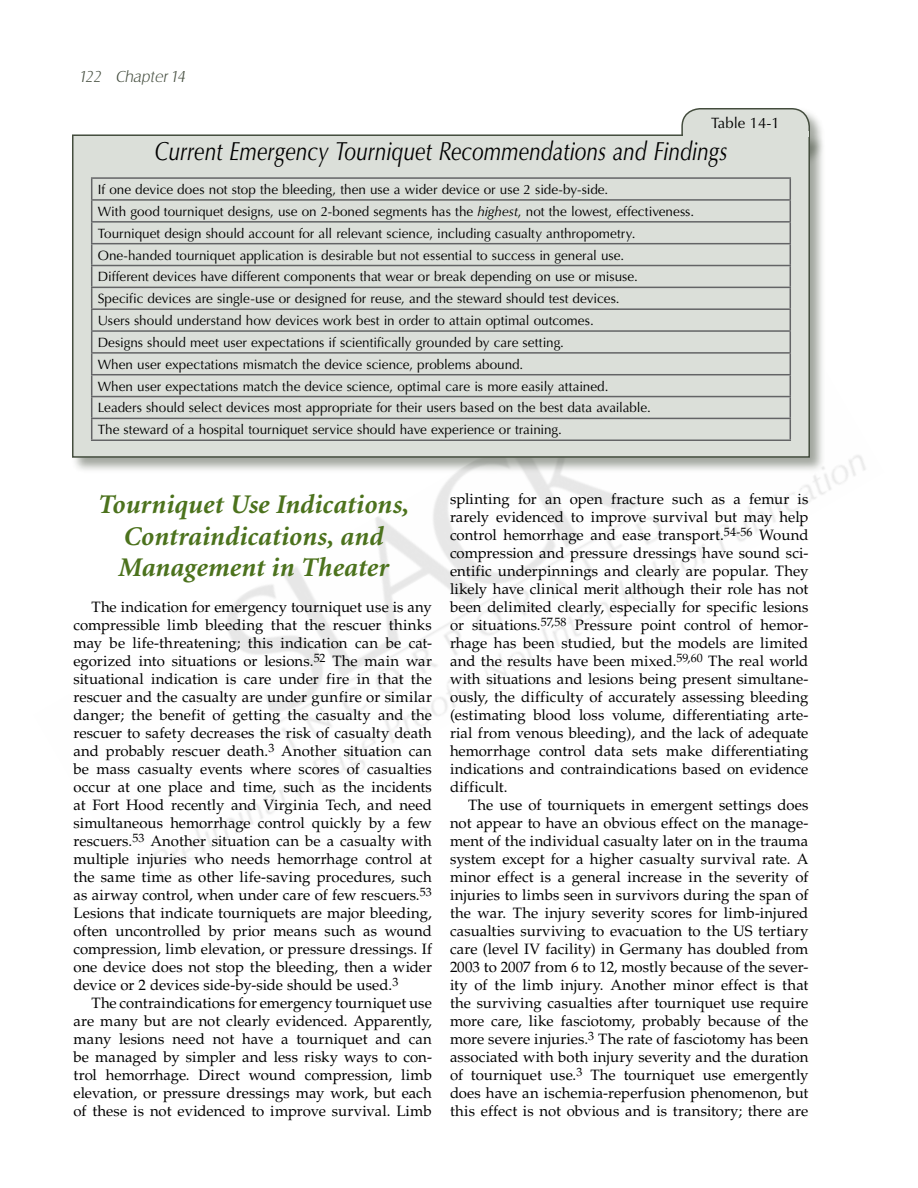
<style>
.page{position:relative;width:918px;height:1188px;background:#fff}
.page>*{position:absolute;margin:0;border:0;box-sizing:border-box;transform-origin:0 0}
.t1{font:italic 700 27px/31.5px "Minion";color:#4c721d;text-align:center}
.t2{font:italic 26.25px "Optima";color:#000;scale:.8 1}
.t3{font:16.5px "Castle Lt Ial";color:#444d3e}
.t4{font:15px/18px "Palatino";color:#000;text-align:justify}
.t5{font:15px "Optima";color:#000}
.t6{font:13.5px/21.9px "Optima";color:#000}
.s1{font-style:italic}
</style>
<div class="page">
<img style="left:153px;top:455px;width:713px;height:422px">
<div style="left:680px;top:106px;width:147px;height:63px;background:#444d3e;opacity:.5"></div>
<div style="left:682px;top:109px;width:127px;height:43px;background:#dbdfd9;border-radius:18px"></div>
<div style="left:681px;top:108px;width:129px;height:45px;border:2px solid #444d3e;border-radius:18px"></div>
<div style="left:70px;top:133px;width:756px;height:341px;background:#444d3e;opacity:.5"></div>
<div style="left:73px;top:135px;width:736px;height:322px;background:#dbdfd9"></div>
<div style="left:72px;top:134px;width:738px;height:324px;border:2px solid #444d3e"></div>
<div style="left:683px;top:131px;width:125px;height:6px;background:#dbdfd9"></div>
<hr style="left:91px;top:177px;width:700px;height:2px;background:#636466">
<hr style="left:91px;top:199px;width:700px;height:2px;background:#636466">
<hr style="left:91px;top:221px;width:700px;height:2px;background:#636466">
<hr style="left:91px;top:243px;width:700px;height:1px;background:#636466">
<hr style="left:91px;top:265px;width:700px;height:1px;background:#636466">
<hr style="left:91px;top:287px;width:700px;height:1px;background:#636466">
<hr style="left:91px;top:308px;width:700px;height:2px;background:#636466">
<hr style="left:91px;top:330px;width:700px;height:2px;background:#636466">
<hr style="left:91px;top:352px;width:700px;height:2px;background:#636466">
<hr style="left:91px;top:374px;width:700px;height:1px;background:#636466">
<hr style="left:91px;top:396px;width:700px;height:1px;background:#636466">
<hr style="left:91px;top:418px;width:700px;height:1px;background:#636466">
<svg style="left:91px;top:179px;width:1px;height:261px"></svg>
<svg style="left:790px;top:179px;width:1px;height:261px"></svg>
<hr style="left:91px;top:440px;width:700px;height:1px;background:#636466">
<p class="t3" style="left:80px;top:67px;width:107px">122 Chapter 14</p>
<p class="t5" style="left:711px;top:114px;width:70px">Table 14-1</p>
<h2 class="t2" style="left:154px;top:136px;width:718px">Current Emergency Tourniquet Recommendations and Findings</h2>
<p class="t6" style="left:98px;top:179px;width:598px">If one device does not stop the bleeding, then use a wider device or use 2 side-by-side.<br>With good tourniquet designs, use on 2-boned segments has the <span class="s1">highest</span>, not the lowest, effectiveness.<br>Tourniquet design should account for all relevant science, including casualty anthropometry.<br>One-handed tourniquet application is desirable but not essential to success in general use.<br>Different devices have different components that wear or break depending on use or misuse.<br>Specific devices are single-use or designed for reuse, and the steward should test devices.<br>Users should understand how devices work best in order to attain optimal outcomes.<br>Designs should meet user expectations if scientifically grounded by care setting.<br>When user expectations mismatch the device science, problems abound.<br>When user expectations match the device science, optimal care is more easily attained.<br>Leaders should select devices most appropriate for their users based on the best data available.<br>The steward of a hospital tourniquet service should have experience or training.</p>
<h1 class="t1" style="left:97px;top:490px;width:313px">Tourniquet Use Indications,<br>Contraindications, and<br>Management in Theater</h1>
<p class="t4" style="left:74px;top:599px;width:360px;text-indent:18px">The indication for emergency tourniquet use is any compressible limb bleeding that the rescuer thinks may be life-threatening; this indication can be cat&shy;egorized into situations or lesions.<sup>52</sup> The main war situational indication is care under fire in that the rescuer and the casualty are under gunfire or similar danger; the benefit of getting the casualty and the rescuer to safety decreases the risk of casualty death and probably rescuer death.<sup>3</sup> Another situation can be mass casualty events where scores of casualties occur at one place and time, such as the incidents at Fort Hood recently and Virginia Tech, and need simultaneous hemorrhage control quickly by a few rescuers.<sup>53</sup> Another situation can be a casualty with multiple injuries who needs hemorrhage control at the same time as other life-saving procedures, such as airway control, when under care of few rescuers.<sup>53<br></sup>Lesions that indicate tourniquets are major bleeding, often uncontrolled by prior means such as wound compression, limb elevation, or pressure dressings. If one device does not stop the bleeding, then a wider device or 2 devices side-by-side should be used.<sup>3</sup></p>
<p class="t4" style="left:74px;top:995px;width:360px;text-indent:18px">The contraindications for emergency tourniquet use are many but are not clearly evidenced. Apparently, many lesions need not have a tourniquet and can be managed by simpler and less risky ways to con&shy;trol hemorrhage. Direct wound compression, limb elevation, or pressure dressings may work, but each of these is not evidenced to improve survival. Limb</p>
<p class="t4" style="left:450px;top:491px;width:360px">splinting for an open fracture such as a femur is rarely evidenced to improve survival but may help control hemorrhage and ease transport.<sup>54-56</sup> Wound compression and pressure dressings have sound sci&shy;entific underpinnings and clearly are popular. They likely have clinical merit although their role has not been delimited clearly, especially for specific lesions or situations.<sup>57,58</sup> Pressure point control of hemor&shy;rhage has been studied, but the models are limited and the results have been mixed.<sup>59,60</sup> The real world with situations and lesions being present simultane&shy;ously, the difficulty of accurately assessing bleeding (estimating blood loss volume, differentiating arte&shy;rial from venous bleeding), and the lack of adequate hemorrhage control data sets make differentiating indications and contraindications based on evidence difficult.</p>
<p class="t4" style="left:450px;top:797px;width:360px;text-indent:18px">The use of tourniquets in emergent settings does not appear to have an obvious effect on the manage&shy;ment of the individual casualty later on in the trauma system except for a higher casualty survival rate. A minor effect is a general increase in the severity of injuries to limbs seen in survivors during the span of the war. The injury severity scores for limb-injured casualties surviving to evacuation to the US tertiary care (level IV facility) in Germany has doubled from 2003 to 2007 from 6 to 12, mostly because of the sever&shy;ity of the limb injury. Another minor effect is that the surviving casualties after tourniquet use require more care, like fasciotomy, probably because of the more severe injuries.<sup>3</sup> The rate of fasciotomy has been associated with both injury severity and the duration of tourniquet use.<sup>3</sup> The tourniquet use emergently does have an ischemia-reperfusion phenomenon, but this effect is not obvious and is transitory; there are</p>
</div>
